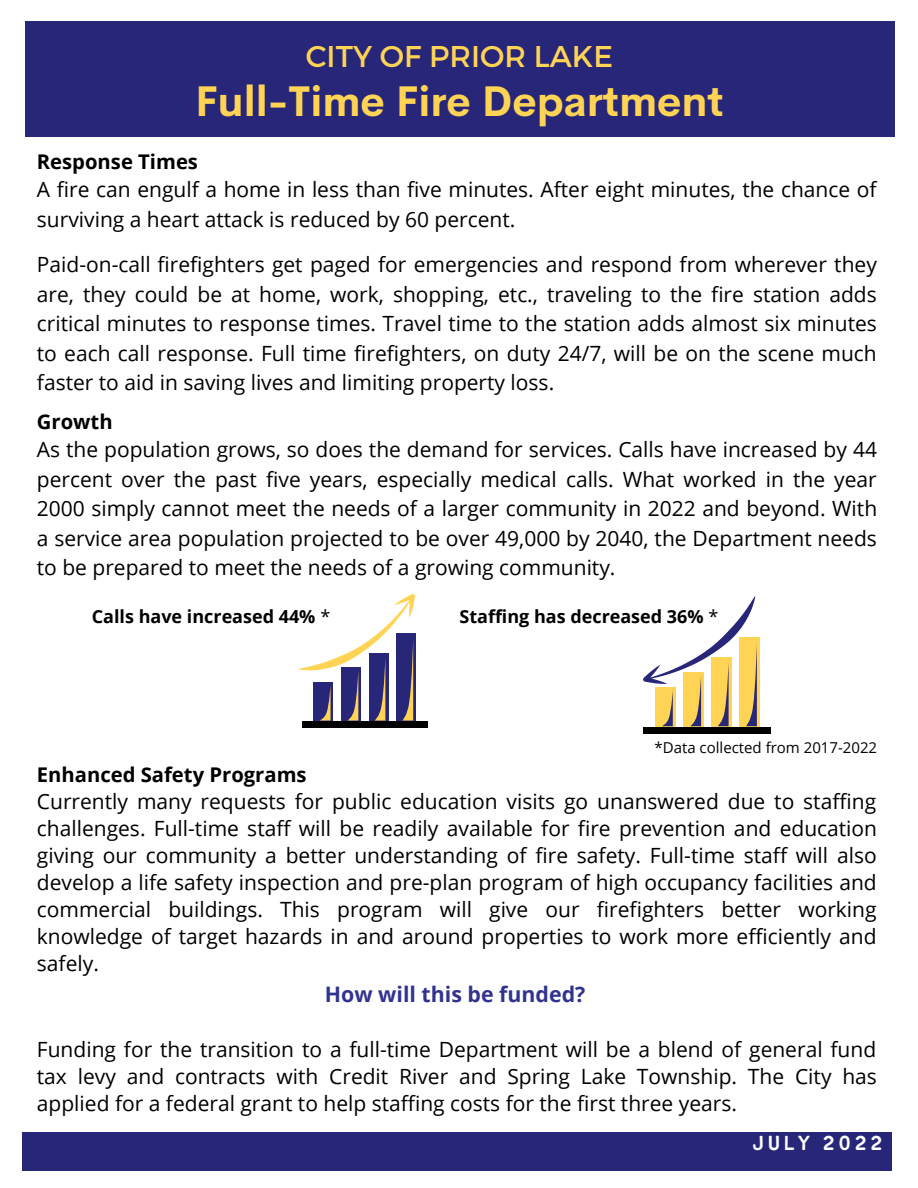
<style>
.page{position:relative;width:918px;height:1188px;background:#fff}
.page>*{position:absolute;margin:0;border:0;box-sizing:border-box;transform-origin:0 0}
.t1{font:700 42px "Cerebri Sans";color:#ffd455}
.t2{font:30px "Montserrat";color:#ffd455}
.t3{font:22.5px "Bantayog";letter-spacing:.135em;color:#fff}
.t4{font:700 21.3px "Open Sans";color:#31338f}
.t5{font:21px/29.4px "Open Sans";color:#000;text-align:justify}
.t6{font:700 20.25px "Open Sans";color:#000}
.t7{font:700 18px "Open Sans";color:#000}
.t8{font:15px "Open Sans";color:#000}
.s1{font-weight:400}
</style>
<div class="page">
<div style="left:23px;top:1132px;width:869px;height:38px;background:#282679"></div>
<div style="left:644px;top:727px;width:127px;height:7px;background:#000"></div>
<svg style="left:643px;top:596px;width:117px;height:136px"></svg>
<div style="left:302px;top:722px;width:125px;height:6px;background:#000"></div>
<svg style="left:299px;top:594px;width:126px;height:128px"></svg>
<div style="left:25px;top:21px;width:869px;height:116px;background:#282679"></div>
<h2 class="t2" style="left:306px;top:37px;width:309px">CITY OF PRIOR LAKE</h2>
<h1 class="t1" style="left:195px;top:74px;width:530px">Full-Time Fire Department</h1>
<p class="t6" style="left:37px;top:147px;width:163px">Response Times</p>
<p class="t5" style="left:37px;top:175px;width:841px">A fire can engulf a home in less than five minutes. After eight minutes, the chance of surviving a heart attack is reduced by 60 percent.</p>
<p class="t5" style="left:37px;top:250px;width:842px">Paid-on-call firefighters get paged for emergencies and respond from wherever they are, they could be at home, work, shopping, etc., traveling to the fire station adds critical minutes to response times. Travel time to the station adds almost six minutes to each call response. Full time firefighters, on duty 24/7, will be on the scene much faster to aid in saving lives and limiting property loss.</p>
<p class="t6" style="left:37px;top:407px;width:77px">Growth</p>
<p class="t5" style="left:37px;top:435px;width:842px">As the population grows, so does the demand for services. Calls have increased by 44 percent over the past five years, especially medical calls. What worked in the year 2000 simply cannot meet the needs of a larger community in 2022 and beyond. With a service area population projected to be over 49,000 by 2040, the Department needs to be prepared to meet the needs of a growing community.</p>
<p class="t7" style="left:92px;top:604px;width:240px">Calls have increased 44% <span class="s1">*</span></p>
<p class="t7" style="left:459px;top:604px;width:261px">Staffing has decreased 36% <span class="s1">*</span></p>
<p class="t8" style="left:655px;top:737px;width:224px">*Data collected from 2017-2022</p>
<p class="t6" style="left:37px;top:760px;width:271px">Enhanced Safety Programs</p>
<p class="t5" style="left:37px;top:787px;width:842px;line-height:27px">Currently many requests for public education visits go unanswered due to staffing challenges. Full-time staff will be readily available for fire prevention and education giving our community a better understanding of fire safety. Full-time staff will also develop a life safety inspection and pre-plan program of high occupancy facilities and commercial buildings. This program will give our firefighters better working knowledge of target hazards in and around properties to work more efficiently and safely.</p>
<p class="t4" style="left:325px;top:980px;width:262px">How will this be funded?</p>
<p class="t5" style="left:37px;top:1035px;width:842px;line-height:27px">Funding for the transition to a full-time Department will be a blend of general fund tax levy and contracts with Credit River and Spring Lake Township. The City has applied for a federal grant to help staffing costs for the first three years.</p>
<p class="t3" style="left:753px;top:1135px;width:132px">JULY 2022</p>
</div>
